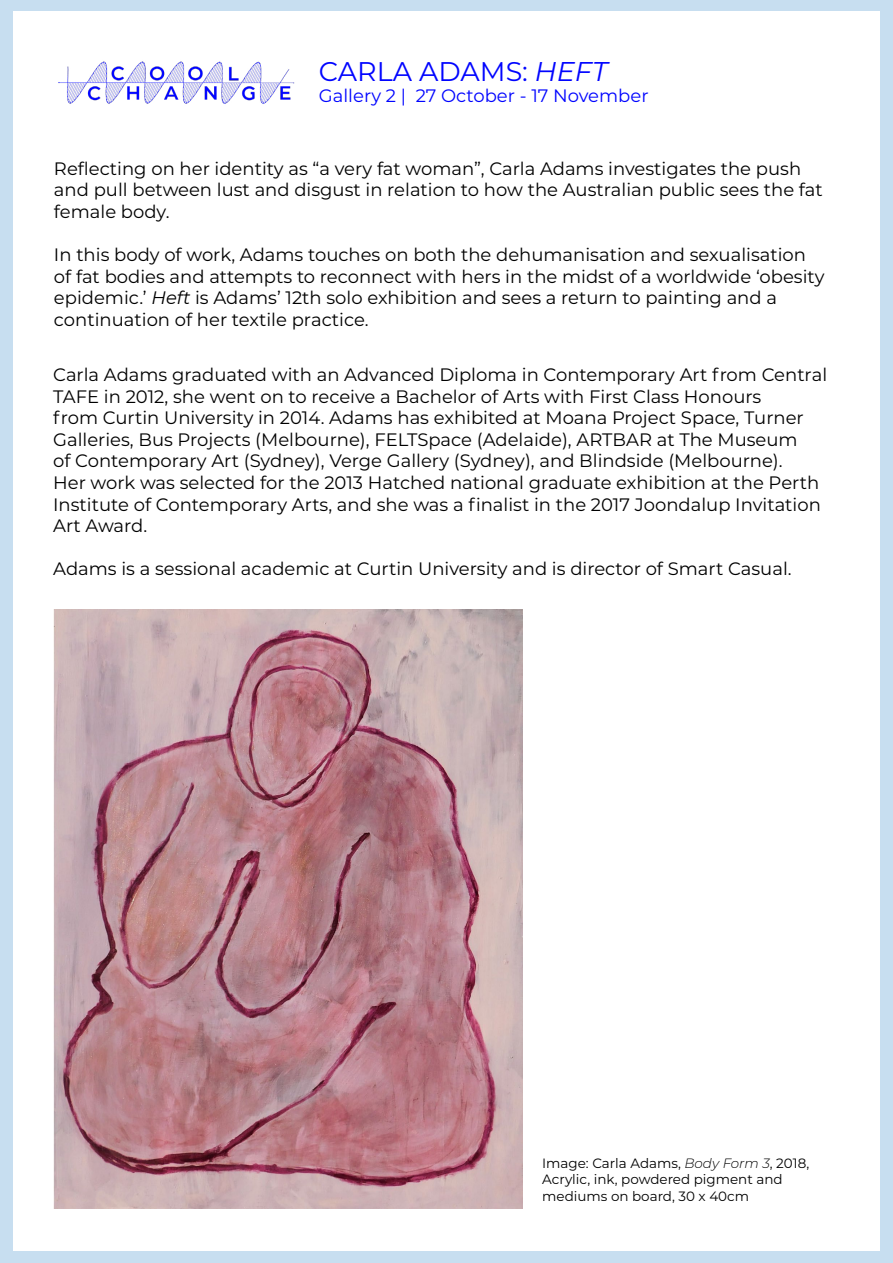
<style>
.page{position:relative;width:893px;height:1263px;background:#c7def0}
.page>*{position:absolute;margin:0;border:0;box-sizing:border-box;transform-origin:0 0}
.t1{font:27px "Montserrat";color:#0104ff}
.t2{font:18px/21.6px "Montserrat";color:#000}
.t3{font:18px "Montserrat";color:#0104ff}
.t4{font:13.5px/16.2px "Montserrat";color:#000}
.s1{font-style:italic}
.s2{font-weight:300;font-style:italic}
</style>
<div class="page">
<div style="left:13px;top:12px;width:867px;height:1239px;background:#fff"></div>
<img style="left:48px;top:11px;width:254px;height:93px">
<img style="left:53px;top:609px;width:469px;height:599px">
<h1 class="t1" style="left:319px;top:52px;width:290px">CARLA ADAMS: <span class="s1">HEFT</span></h1>
<p class="t3" style="left:319px;top:83px;width:331px">Gallery 2 | 27 October - 17 November</p>
<p class="t2" style="left:54px;top:157px;width:770px">Reflecting on her identity as “a very fat woman”, Carla Adams investigates the push and pull between lust and disgust in relation to how the Australian public sees the fat female body.</p>
<p class="t2" style="left:54px;top:243px;width:772px">In this body of work, Adams touches on both the dehumanisation and sexualisation of fat bodies and attempts to reconnect with hers in the midst of a worldwide ‘obesity epidemic.’ <span class="s1">Heft</span> is Adams’ 12th solo exhibition and sees a return to painting and a continuation of her textile practice.</p>
<p class="t2" style="left:53px;top:363px;width:775px">Carla Adams graduated with an Advanced Diploma in Contemporary Art from Central TAFE in 2012, she went on to receive a Bachelor of Arts with First Class Honours<br>from Curtin University in 2014. Adams has exhibited at Moana Project Space, Turner Galleries, Bus Projects (Melbourne), FELTSpace (Adelaide), ARTBAR at The Museum<br>of Contemporary Art (Sydney), Verge Gallery (Sydney), and Blindside (Melbourne).<br>Her work was selected for the 2013 Hatched national graduate exhibition at the Perth Institute of Contemporary Arts, and she was a finalist in the 2017 Joondalup Invitation Art Award.</p>
<p class="t2" style="left:53px;top:558px;width:740px">Adams is a sessional academic at Curtin University and is director of Smart Casual.</p>
<p class="t4" style="left:542px;top:1155px;width:269px">Image: Carla Adams, <span class="s2">Body Form 3</span>, 2018,<br>Acrylic, ink, powdered pigment and mediums on board, 30 x 40cm</p>
</div>
